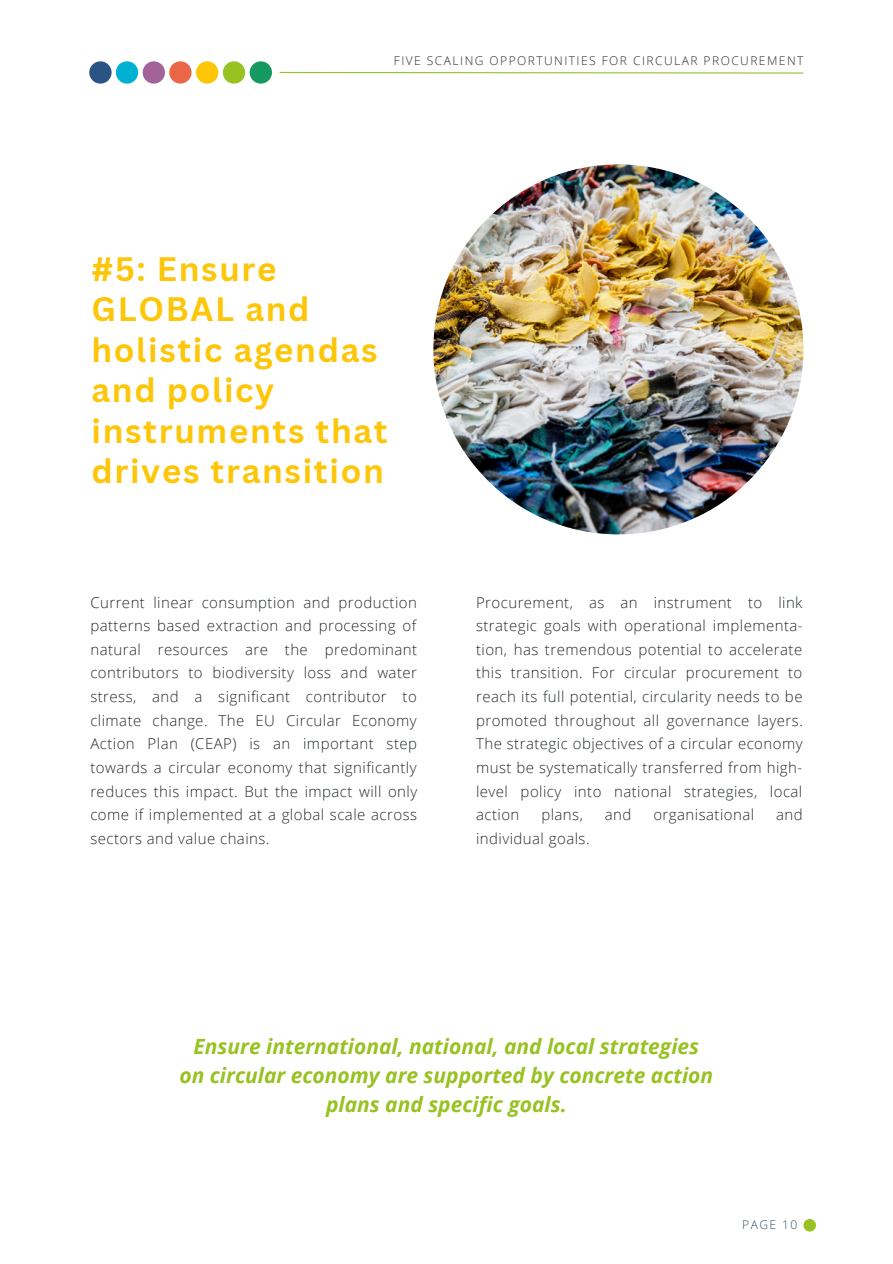
<style>
.page{position:relative;width:893px;height:1264px;background:#fff}
.page>*{position:absolute;margin:0;border:0;box-sizing:border-box;transform-origin:0 0}
.t1{font:700 33px/40.5px "Canva Sans";letter-spacing:.05em;color:#fdc608}
.t2{font:italic 700 21px/29.2px "Open Sans";color:#98c222;text-align:center}
.t3{font:300 15px/23.5px "Open Sans";letter-spacing:.03em;color:#262b2c;text-align:justify}
.t4{font:300 12px "Open Sans";letter-spacing:.12em;color:#262b2c}
.t5{font:300 12px "Open Sans";letter-spacing:.12em;color:#364d62}
</style>
<div class="page">
<div style="left:803px;top:1218px;width:13px;height:13px;background:#98c222;border-radius:50%"></div>
<img style="left:433px;top:164px;width:370px;height:370px;border-radius:50%">
<svg style="left:279px;top:71px;width:525px;height:3px"></svg>
<div style="left:89px;top:61px;width:23px;height:23px;background:#2b5485;border-radius:50%"></div>
<div style="left:116px;top:61px;width:22px;height:23px;background:#00b0d2;border-radius:50%"></div>
<div style="left:143px;top:61px;width:22px;height:23px;background:#a36298;border-radius:50%"></div>
<div style="left:169px;top:61px;width:22px;height:23px;background:#ea6647;border-radius:50%"></div>
<div style="left:196px;top:61px;width:22px;height:23px;background:#fdc608;border-radius:50%"></div>
<div style="left:223px;top:61px;width:22px;height:23px;background:#98c222;border-radius:50%"></div>
<div style="left:250px;top:61px;width:22px;height:23px;background:#159961;border-radius:50%"></div>
<p class="t4" style="left:394px;top:52px;width:411px">FIVE SCALING OPPORTUNITIES FOR CIRCULAR PROCUREMENT</p>
<p class="t1" style="left:91px;top:248px;width:298px">#5: Ensure<br>GLOBAL and holistic agendas and policy instruments that drives transition</p>
<p class="t3" style="left:90px;top:590px;width:328px">Current linear consumption and production patterns based extraction and processing of natural resources are the predominant contributors to biodiversity loss and water stress, and a significant contributor to climate change. The EU Circular Economy Action Plan (CEAP) is an important step towards a circular economy that significantly reduces this impact. But the impact will only come if implemented at a global scale across sectors and value chains.</p>
<p class="t3" style="left:476px;top:590px;width:328px">Procurement, as an instrument to link strategic goals with operational implementa&shy;tion, has tremendous potential to accelerate this transition. For circular procurement to reach its full potential, circularity needs to be promoted throughout all governance layers.<br>The strategic objectives of a circular economy must be systematically transferred from high&shy;level policy into national strategies, local action</p>
<p class="t3" style="left:541px;top:802px;width:43px">plans,</p>
<p class="t3" style="left:604px;top:802px;width:28px">and</p>
<p class="t3" style="left:653px;top:802px;width:102px">organisational</p>
<p class="t3" style="left:776px;top:802px;width:28px">and</p>
<p class="t3" style="left:476px;top:826px;width:115px">individual goals.</p>
<p class="t2" style="left:179px;top:1030px;width:535px">Ensure international, national, and local strategies on circular economy are supported by concrete action plans and specific goals.</p>
<p class="t5" style="left:742px;top:1216px;width:57px">PAGE 10</p>
</div>
